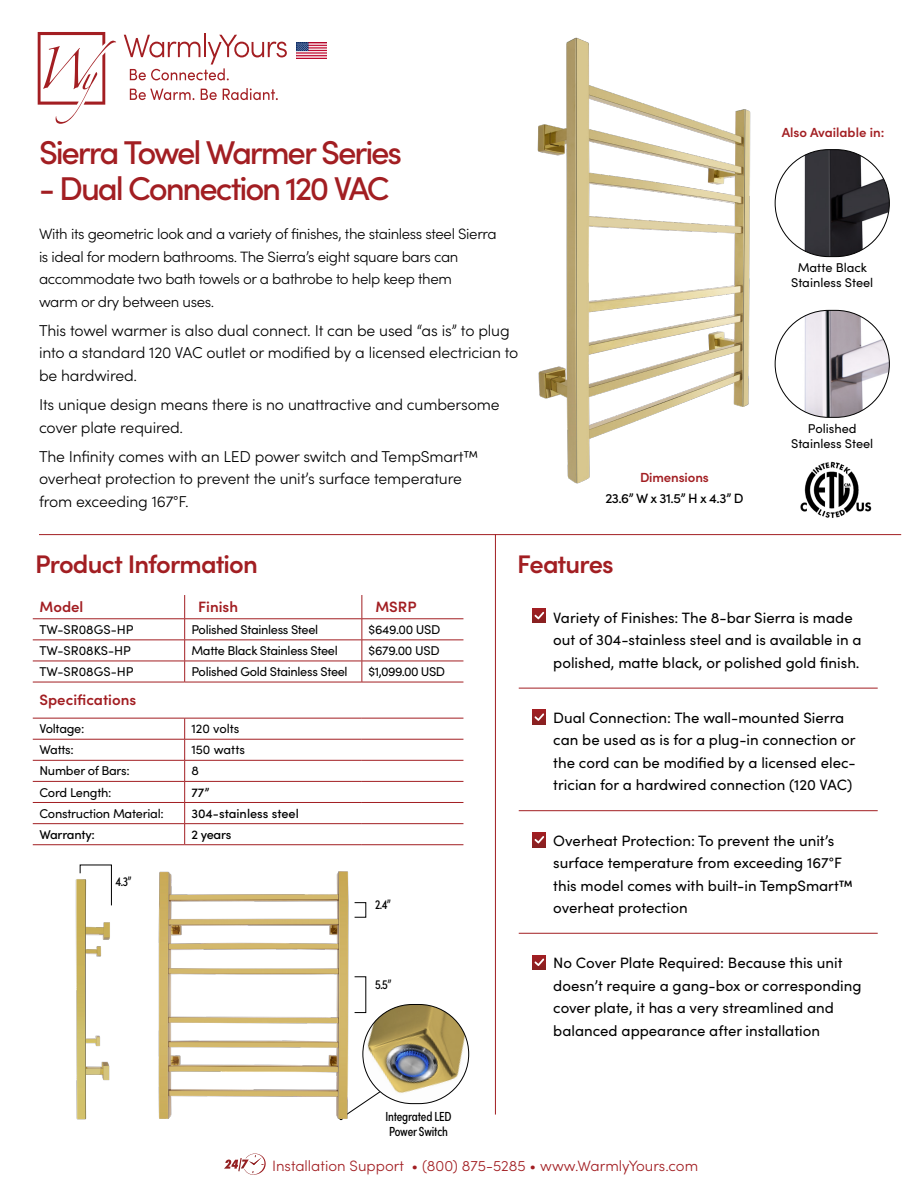
<style>
.page{position:relative;width:918px;height:1188px;background:#fff}
.page>*{position:absolute;margin:0;border:0;box-sizing:border-box;transform-origin:0 0}
.t1{font:500 33px "Sofia Pro";letter-spacing:-.065em;color:#a21e22}
.t2{font:600 25.5px "Sofia Pro";letter-spacing:-.035em;color:#a21e22}
.Bullet_Style{font:300 15.75px/22.5px "Sofia Pro";letter-spacing:-.01em;color:#000}
.t3{font:15px/22.5px "Sofia Pro";color:#000}
.Bullet_Style-2{font:300 15px/22.5px "Sofia Pro";letter-spacing:-.025em;color:#000}
.t4{font:300 15px "Sofia Pro";color:#a21e22}
.LAVA_Fliesstext_80K{font:600 15px "Sofia Pro";color:#a21e22}
.Bullet_Style-3{font:500 13.5px "Sofia Pro";color:#000}
.Bullet_Style-4{font:13.2px/15.8px "Sofia Pro Condensed";letter-spacing:-.01em;color:#000}
.LAVA_Fliesstext_80K-2{font:600 13.2px "Sofia Pro";color:#a21e22}
.Bullet_Style-5{font:600 13.2px "Sofia Pro";letter-spacing:-.01em;color:#a21e22}
.LAVA_Fliesstext_80K-3{font:12.75px "Sofia Pro";letter-spacing:-.02em;color:#000}
.LAVA_Fliesstext_80K-4{font:12.75px/15px "Sofia Pro";color:#000;text-align:center}
.t5{font:500 12.75px "Sofia Pro";letter-spacing:-.005em;color:#000}
</style>
<div class="page">
<hr style="left:495px;top:534px;width:1px;height:581px;background:#a21e22">
<hr style="left:39px;top:534px;width:862px;height:1px;background:#a21e22">
<svg style="left:38px;top:32px;width:78px;height:92px"></svg>
<hr style="left:204px;top:33px;width:2px;height:24px;background:#a31e22">
<svg style="left:124px;top:35px;width:163px;height:45px"></svg>
<svg style="left:130px;top:89px;width:64px;height:11px"></svg>
<svg style="left:201px;top:89px;width:16px;height:11px"></svg>
<svg style="left:223px;top:88px;width:55px;height:12px"></svg>
<svg style="left:33px;top:595px;width:430px;height:249px"></svg>
<hr style="left:33px;top:619px;width:152px;height:1px;background:#a21e22">
<hr style="left:185px;top:619px;width:177px;height:1px;background:#a21e22">
<hr style="left:362px;top:619px;width:101px;height:1px;background:#a21e22">
<hr style="left:33px;top:640px;width:152px;height:1px;background:#a21e22">
<hr style="left:185px;top:640px;width:177px;height:1px;background:#a21e22">
<hr style="left:362px;top:640px;width:101px;height:1px;background:#a21e22">
<hr style="left:33px;top:661px;width:152px;height:1px;background:#a21e22">
<hr style="left:185px;top:661px;width:177px;height:1px;background:#a21e22">
<svg style="left:184px;top:595px;width:1px;height:87px"></svg>
<hr style="left:362px;top:661px;width:101px;height:1px;background:#a21e22">
<svg style="left:362px;top:595px;width:1px;height:87px"></svg>
<hr style="left:33px;top:682px;width:152px;height:1px;background:#a21e22">
<hr style="left:185px;top:682px;width:177px;height:1px;background:#a21e22">
<hr style="left:362px;top:682px;width:101px;height:1px;background:#a21e22">
<hr style="left:185px;top:718px;width:177px;height:1px;background:#a21e22">
<hr style="left:362px;top:718px;width:101px;height:1px;background:#a21e22">
<hr style="left:185px;top:739px;width:177px;height:1px;background:#a21e22">
<hr style="left:362px;top:739px;width:101px;height:1px;background:#a21e22">
<hr style="left:185px;top:760px;width:177px;height:1px;background:#a21e22">
<hr style="left:362px;top:760px;width:101px;height:1px;background:#a21e22">
<hr style="left:185px;top:781px;width:177px;height:1px;background:#a21e22">
<hr style="left:362px;top:781px;width:101px;height:1px;background:#a21e22">
<hr style="left:185px;top:802px;width:177px;height:1px;background:#a21e22">
<hr style="left:362px;top:802px;width:101px;height:1px;background:#a21e22">
<hr style="left:185px;top:823px;width:177px;height:1px;background:#a21e22">
<svg style="left:33px;top:718px;width:152px;height:126px"></svg>
<hr style="left:362px;top:823px;width:101px;height:1px;background:#a21e22">
<hr style="left:33px;top:844px;width:152px;height:1px;background:#a21e22">
<hr style="left:185px;top:844px;width:177px;height:1px;background:#a21e22">
<hr style="left:362px;top:844px;width:101px;height:1px;background:#a21e22">
<svg style="left:358px;top:1084px;width:33px;height:24px"></svg>
<div style="left:354px;top:902px;width:12px;height:16px;border:1px solid #000"></div>
<svg style="left:224px;top:1154px;width:42px;height:21px"></svg>
<img style="left:296px;top:42px;width:31px;height:16px">
<img style="left:775px;top:310px;width:114px;height:107px;border-radius:53px">
<img style="left:775px;top:150px;width:114px;height:107px;border-radius:53px">
<img style="left:800px;top:461px;width:71px;height:57px">
<svg style="left:519px;top:687px;width:359px;height:246px"></svg>
<hr style="left:519px;top:688px;width:359px;height:1px;background:#a21e22">
<hr style="left:519px;top:810px;width:359px;height:1px;background:#a21e22">
<hr style="left:519px;top:933px;width:359px;height:1px;background:#a21e22">
<svg style="left:532px;top:608px;width:14px;height:15px"></svg>
<svg style="left:534px;top:612px;width:10px;height:7px"></svg>
<div style="left:532px;top:710px;width:14px;height:14px;background:#951f22"></div>
<svg style="left:534px;top:713px;width:10px;height:8px"></svg>
<svg style="left:532px;top:832px;width:14px;height:15px"></svg>
<svg style="left:534px;top:836px;width:10px;height:8px"></svg>
<div style="left:532px;top:955px;width:14px;height:15px;background:#942022"></div>
<svg style="left:534px;top:959px;width:10px;height:7px"></svg>
<img style="left:537px;top:37px;width:214px;height:447px">
<img style="left:363px;top:1004px;width:106px;height:100px;border-radius:50px">
<img style="left:75px;top:864px;width:37px;height:256px">
<img style="left:158px;top:871px;width:200px;height:250px">
<p class="t1" style="left:39px;top:128px;width:365px">Sierra Towel Warmer Series</p>
<p class="t1" style="left:39px;top:164px;width:352px">- Dual Connection 120 VAC</p>
<p class="Bullet_Style-2" style="left:39px;top:222px;width:459px">With its geometric look and a variety of finishes, the stainless steel Sierra is ideal for modern bathrooms. The Sierra’s eight square bars can accommodate two bath towels or a bathrobe to help keep them<br>warm or dry between uses.</p>
<p class="Bullet_Style" style="left:39px;top:318px;width:481px">This towel warmer is also dual connect. It can be used “as is” to plug into a standard 120 VAC outlet or modified by a licensed electrician to be hardwired.</p>
<p class="Bullet_Style" style="left:39px;top:393px;width:462px">Its unique design means there is no unattractive and cumbersome cover plate required.</p>
<p class="Bullet_Style" style="left:39px;top:444px;width:441px">The Infinity comes with an LED power switch and TempSmart™ overheat protection to prevent the unit’s surface temperature from exceeding 167°F.</p>
<p class="Bullet_Style-5" style="left:640px;top:467px;width:70px">Dimensions</p>
<p class="Bullet_Style-3" style="left:605px;top:488px;width:140px">23.6” W x 31.5” H x 4.3” D</p>
<p class="t2" style="left:35px;top:545px;width:224px">Product Information</p>
<p class="t2" style="left:517px;top:545px;width:98px">Features</p>
<p class="LAVA_Fliesstext_80K-2" style="left:782px;top:122px;width:104px">Also Available in:</p>
<p class="LAVA_Fliesstext_80K-4" style="left:791px;top:259px;width:84px">Matte Black<br>Stainless Steel</p>
<p class="LAVA_Fliesstext_80K-4" style="left:791px;top:420px;width:84px">Polished<br>Stainless Steel</p>
<p class="LAVA_Fliesstext_80K" style="left:40px;top:596px;width:45px">Model</p>
<p class="LAVA_Fliesstext_80K" style="left:198px;top:596px;width:41px">Finish</p>
<p class="LAVA_Fliesstext_80K" style="left:375px;top:596px;width:43px">MSRP</p>
<p class="LAVA_Fliesstext_80K-4" style="left:40px;top:621px;width:96px">TW-SR08GS-HP</p>
<p class="LAVA_Fliesstext_80K-3" style="left:191px;top:620px;width:128px">Polished Stainless Steel</p>
<p class="LAVA_Fliesstext_80K-3" style="left:369px;top:620px;width:73px">$649.00 USD</p>
<p class="LAVA_Fliesstext_80K-4" style="left:40px;top:642px;width:93px">TW-SR08KS-HP</p>
<p class="LAVA_Fliesstext_80K-3" style="left:191px;top:641px;width:148px">Matte Black Stainless Steel</p>
<p class="LAVA_Fliesstext_80K-3" style="left:369px;top:641px;width:73px">$679.00 USD</p>
<p class="LAVA_Fliesstext_80K-4" style="left:40px;top:663px;width:96px">TW-SR08GS-HP</p>
<p class="LAVA_Fliesstext_80K-3" style="left:191px;top:662px;width:158px">Polished Gold Stainless Steel</p>
<p class="LAVA_Fliesstext_80K-3" style="left:369px;top:662px;width:78px">$1,099.00 USD</p>
<p class="LAVA_Fliesstext_80K" style="left:40px;top:689px;width:98px">Specifications</p>
<p class="LAVA_Fliesstext_80K-3" style="left:40px;top:720px;width:47px">Voltage:</p>
<p class="LAVA_Fliesstext_80K-4" style="left:191px;top:721px;width:50px">120 volts</p>
<p class="LAVA_Fliesstext_80K-3" style="left:40px;top:741px;width:36px">Watts:</p>
<p class="LAVA_Fliesstext_80K-4" style="left:191px;top:742px;width:55px">150 watts</p>
<p class="LAVA_Fliesstext_80K-3" style="left:40px;top:762px;width:92px">Number of Bars:</p>
<p class="LAVA_Fliesstext_80K-3" style="left:191px;top:762px;width:9px">8</p>
<p class="LAVA_Fliesstext_80K-3" style="left:40px;top:783px;width:74px">Cord Length:</p>
<p class="t5" style="left:191px;top:783px;width:20px">77”</p>
<p class="LAVA_Fliesstext_80K-3" style="left:40px;top:804px;width:126px">Construction Material:</p>
<p class="t5" style="left:191px;top:804px;width:109px">304-stainless steel</p>
<p class="t5" style="left:40px;top:825px;width:57px">Warranty:</p>
<p class="t5" style="left:191px;top:825px;width:42px">2 years</p>
<p class="Bullet_Style-4" style="left:115px;top:873px;width:18px">4.3”</p>
<p class="Bullet_Style-4" style="left:375px;top:896px;width:17px">2.4”</p>
<p class="Bullet_Style-4" style="left:375px;top:976px;width:18px">5.5”</p>
<p class="t3" style="left:553px;top:606px;width:310px">Variety of Finishes: The 8-bar Sierra is made out of 304-stainless steel and is available in a polished, matte black, or polished gold finish.</p>
<p class="t3" style="left:553px;top:706px;width:304px">Dual Connection: The wall-mounted Sierra can be used as is for a plug-in connection or the cord can be modified by a licensed elec&shy;trician for a hardwired connection (120 VAC)</p>
<p class="t3" style="left:553px;top:828px;width:301px">Overheat Protection: To prevent the unit’s surface temperature from exceeding 167°F this model comes with built-in TempSmart™ overheat protection</p>
<p class="t3" style="left:553px;top:951px;width:310px">No Cover Plate Required: Because this unit doesn’t require a gang-box or corresponding cover plate, it has a very streamlined and balanced appearance after installation</p>
<p class="Bullet_Style-4" style="left:385px;top:1107px;width:68px">Integrated LED<br>Power Switch</p>
<p class="t4" style="left:272px;top:1155px;width:428px">Installation Support • (800) 875-5285 • www.WarmlyYours.com</p>
</div>
